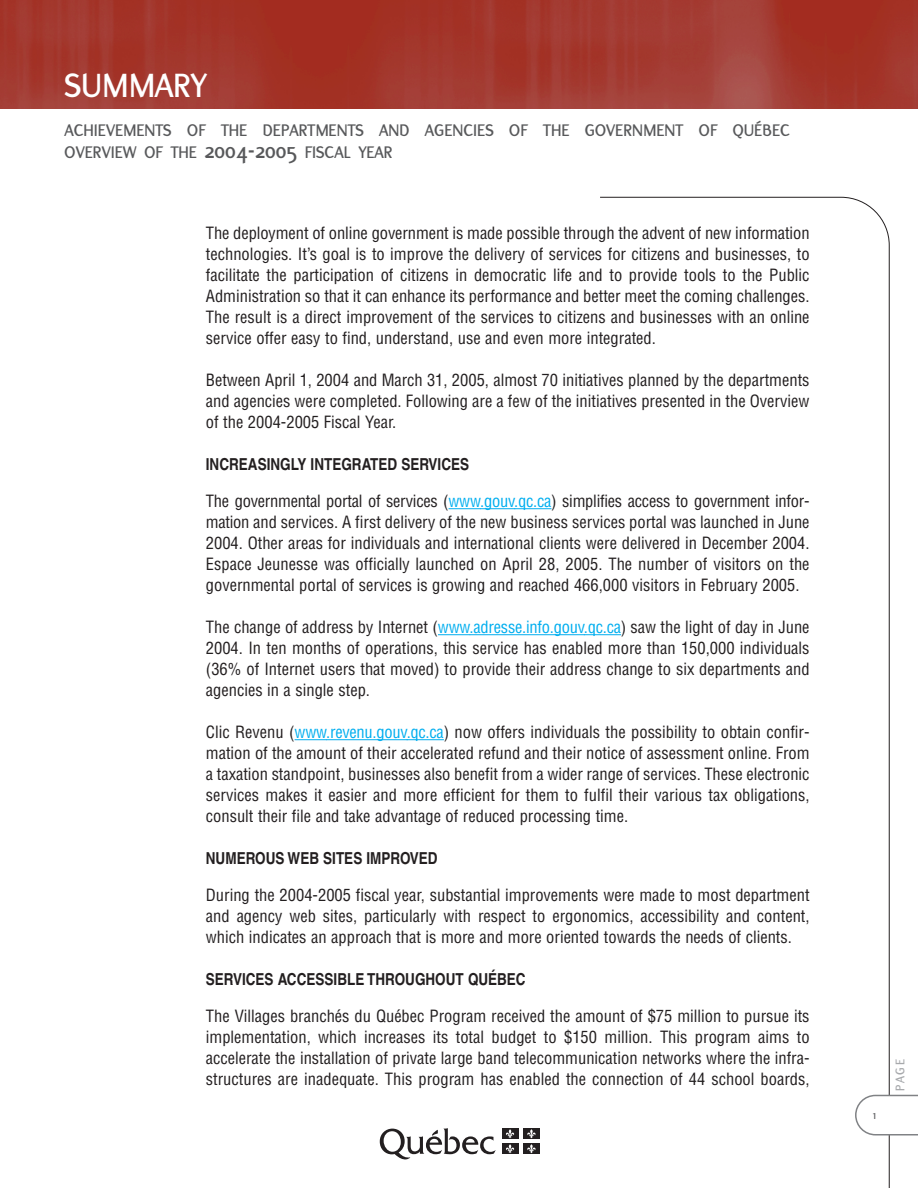
<style>
.page{position:relative;width:918px;height:1188px;background:#fff}
.page>*{position:absolute;margin:0;border:0;box-sizing:border-box;transform-origin:0 0}
.t1{font:81.6px "Courier";color:#fff}
.t2{font:700 36px "Flux";color:#fff}
.t3{font:700 18px/22.5px "Flux";color:#58595b}
.t4{font:condensed 16.5px/21px "Helvetica";color:#231f20;text-align:justify}
.t5{font:700 condensed 16.5px "Helvetica";color:#231f20}
.t6{font:700 13.5px "Flux";color:#a7a9ac}
.t7{font:13.5px "Flux";color:#58595b}
.s1{font-size:24px}
.s2{color:#00aeef}
</style>
<div class="page">
<svg style="left:600px;top:197px;width:290px;height:991px"></svg>
<img style="left:0;top:0;width:918px;height:109px">
<svg style="left:855px;top:1095px;width:63px;height:41px"></svg>
<hr style="left:449px;top:508px;width:32px;height:1px;background:#00aeef">
<hr style="left:480px;top:508px;width:35px;height:1px;background:#00aeef">
<hr style="left:514px;top:508px;width:38px;height:1px;background:#00aeef">
<hr style="left:438px;top:634px;width:32px;height:1px;background:#00aeef">
<hr style="left:470px;top:634px;width:115px;height:1px;background:#00aeef">
<hr style="left:584px;top:634px;width:37px;height:1px;background:#00aeef">
<hr style="left:295px;top:739px;width:32px;height:1px;background:#00aeef">
<hr style="left:326px;top:739px;width:82px;height:1px;background:#00aeef">
<hr style="left:407px;top:739px;width:37px;height:1px;background:#00aeef">
<div style="left:2px;top:1123px;width:765px;height:41px;background:#fff"></div>
<svg style="left:380px;top:1128px;width:116px;height:32px"></svg>
<div style="left:502px;top:1129px;width:16px;height:10px;background:#231f20"></div>
<svg style="left:506px;top:1129px;width:8px;height:9px"></svg>
<div style="left:523px;top:1129px;width:17px;height:10px;background:#231f20"></div>
<svg style="left:527px;top:1129px;width:9px;height:9px"></svg>
<div style="left:502px;top:1144px;width:16px;height:10px;background:#231f20"></div>
<svg style="left:506px;top:1144px;width:8px;height:9px"></svg>
<div style="left:523px;top:1144px;width:17px;height:10px;background:#231f20"></div>
<svg style="left:527px;top:1144px;width:9px;height:9px"></svg>
<h1 class="t1" style="left:108px;top:34px;width:81px">5.</h1>
<h2 class="t2" style="left:64px;top:71px;width:144px">SUMMARY</h2>
<p class="t3" style="left:64px;top:120px;width:727px">ACHIEVEMENTS OF THE DEPARTMENTS AND AGENCIES OF THE GOVERNMENT OF QUÉBEC<br>OVERVIEW OF THE <span class="s1">2004-2005</span> FISCAL YEAR</p>
<p class="t4" style="left:206px;top:224px;width:605px">The deployment of online government is made possible through the advent of new information technologies. It’s goal is to improve the delivery of services for citizens and businesses, to facilitate the participation of citizens in democratic life and to provide tools to the Public Administration so that it can enhance its performance and better meet the coming challenges.<br>The result is a direct improvement of the services to citizens and businesses with an online service offer easy to find, understand, use and even more integrated.</p>
<p class="t4" style="left:206px;top:371px;width:605px">Between April 1, 2004 and March 31, 2005, almost 70 initiatives planned by the departments and agencies were completed. Following are a few of the initiatives presented in the Overview of the 2004-2005 Fiscal Year.</p>
<p class="t5" style="left:206px;top:458px;width:265px">INCREASINGLY INTEGRATED SERVICES</p>
<p class="t4" style="left:206px;top:492px;width:605px">The governmental portal of services (<span class="s2">www.gouv.qc.ca</span>) simplifies access to government infor&shy;mation and services. A first delivery of the new business services portal was launched in June 2004. Other areas for individuals and international clients were delivered in December 2004.<br>Espace Jeunesse was officially launched on April 28, 2005. The number of visitors on the governmental portal of services is growing and reached 466,000 visitors in February 2005.</p>
<p class="t4" style="left:206px;top:618px;width:605px">The change of address by Internet (<span class="s2">www.adresse.info.gouv.qc.ca</span>) saw the light of day in June 2004. In ten months of operations, this service has enabled more than 150,000 individuals (36% of Internet users that moved) to provide their address change to six departments and agencies in a single step.</p>
<p class="t4" style="left:206px;top:723px;width:605px">Clic Revenu (<span class="s2">www.revenu.gouv.qc.ca</span>) now offers individuals the possibility to obtain confir&shy;mation of the amount of their accelerated refund and their notice of assessment online. From a taxation standpoint, businesses also benefit from a wider range of services. These electronic services makes it easier and more efficient for them to fulfil their various tax obligations, consult their file and take advantage of reduced processing time.</p>
<p class="t5" style="left:206px;top:852px;width:233px">NUMEROUS WEB SITES IMPROVED</p>
<p class="t4" style="left:206px;top:886px;width:605px">During the 2004-2005 fiscal year, substantial improvements were made to most department and agency web sites, particularly with respect to ergonomics, accessibility and content, which indicates an approach that is more and more oriented towards the needs of clients.</p>
<p class="t5" style="left:206px;top:973px;width:321px">SERVICES ACCESSIBLE THROUGHOUT QUÉBEC</p>
<p class="t4" style="left:206px;top:1007px;width:605px">The Villages branchés du Québec Program received the amount of $75 million to pursue its implementation, which increases its total budget to $150 million. This program aims to accelerate the installation of private large band telecommunication networks where the infra&shy;structures are inadequate. This program has enabled the connection of 44 school boards,</p>
<p class="t7" style="left:873px;top:1109px;width:5px">1</p>
<p class="t6" style="left:895px;top:1091px;width:33px;rotate:-90deg">PAGE</p>
</div>
